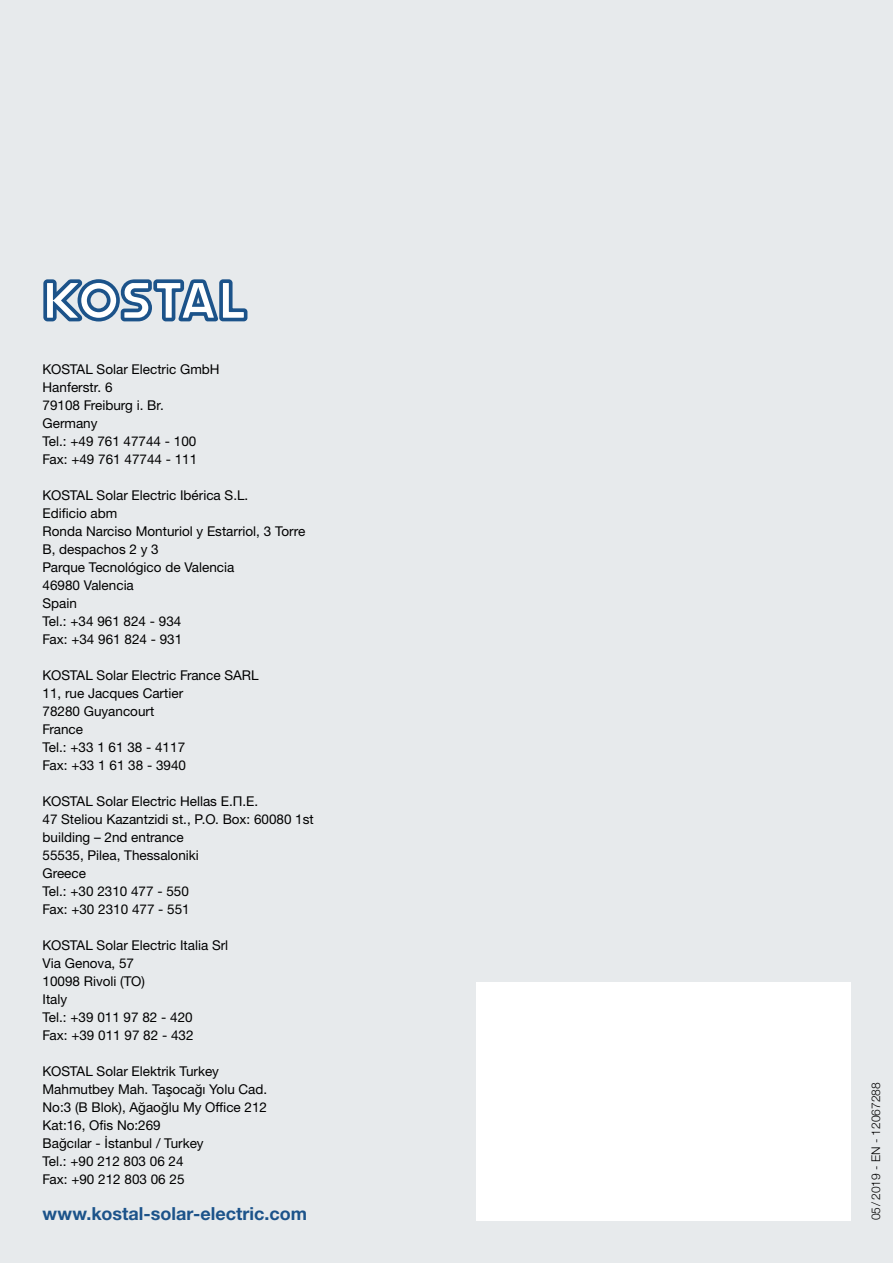
<style>
.page{position:relative;width:893px;height:1263px;background:#e7eaec}
.page>*{position:absolute;margin:0;border:0;box-sizing:border-box;transform-origin:0 0}
.Adressen__last_page{font:700 18px "Helvetica Neue LTW1 G";color:#1c538a}
.Adressen__last_page-2{font:13.5px/18px "Helvetica Neue LTW1 G";color:#000}
.Kleingedrucktes{font:300 12px "Helvetica Neue LTW1 G";color:#000}
</style>
<div class="page">
<div style="left:476px;top:982px;width:374px;height:238px;background:#fff"></div>
<svg style="left:43px;top:279px;width:204px;height:42px"></svg>
<p class="Adressen__last_page-2" style="left:43px;top:360px;width:179px">KOSTAL Solar Electric GmbH<br>Hanferstr. 6<br>79108 Freiburg i. Br.<br>Germany<br>Tel.: +49 761 47744 - 100<br>Fax: +49 761 47744 - 111</p>
<p class="Adressen__last_page-2" style="left:43px;top:486px;width:264px">KOSTAL Solar Electric Ibérica S.L.<br>Edificio abm<br>Ronda Narciso Monturiol y Estarriol, 3 Torre<br>B, despachos 2 y 3<br>Parque Tecnológico de Valencia<br>46980 Valencia<br>Spain<br>Tel.: +34 961 824 - 934</p>
<p class="Adressen__last_page-2" style="left:43px;top:630px;width:141px">Fax: +34 961 824 - 931</p>
<p class="Adressen__last_page-2" style="left:43px;top:666px;width:218px">KOSTAL Solar Electric France SARL<br>11, rue Jacques Cartier<br>78280 Guyancourt<br>France<br>Tel.: +33 1 61 38 - 4117<br>Fax: +33 1 61 38 - 3940</p>
<p class="Adressen__last_page-2" style="left:43px;top:792px;width:273px">KOSTAL Solar Electric Hellas Ε.Π.Ε.<br>47 Steliou Kazantzidi st., P.O. Box: 60080 1st building – 2nd entrance<br>55535, Pilea, Thessaloniki<br>Greece<br>Tel.: +30 2310 477 - 550<br>Fax: +30 2310 477 - 551</p>
<p class="Adressen__last_page-2" style="left:43px;top:936px;width:187px">KOSTAL Solar Electric Italia Srl<br>Via Genova, 57<br>10098 Rivoli (TO)<br>Italy<br>Tel.: +39 011 97 82 - 420<br>Fax: +39 011 97 82 - 432</p>
<p class="Adressen__last_page-2" style="left:43px;top:1062px;width:178px">KOSTAL Solar Elektrik Turkey</p>
<p class="Adressen__last_page-2" style="left:43px;top:1080px;width:226px">Mahmutbey Mah. Taşocağı Yolu Cad.</p>
<p class="Adressen__last_page-2" style="left:43px;top:1098px;width:226px">No:3 (B Blok), Ağaoğlu My Office 212</p>
<p class="Adressen__last_page-2" style="left:43px;top:1116px;width:120px">Kat:16, Ofis No:269</p>
<p class="Adressen__last_page-2" style="left:43px;top:1134px;width:163px">Bağcılar - İstanbul / Turkey</p>
<p class="Adressen__last_page-2" style="left:43px;top:1152px;width:144px">Tel.: +90 212 803 06 24<br>Fax: +90 212 803 06 25</p>
<p class="Adressen__last_page" style="left:43px;top:1203px;width:266px">www.kostal-solar-electric.com</p>
<p class="Kleingedrucktes" style="left:869px;top:1220px;width:140px;rotate:-90deg">05/2019 - EN - 12067288</p>
</div>
